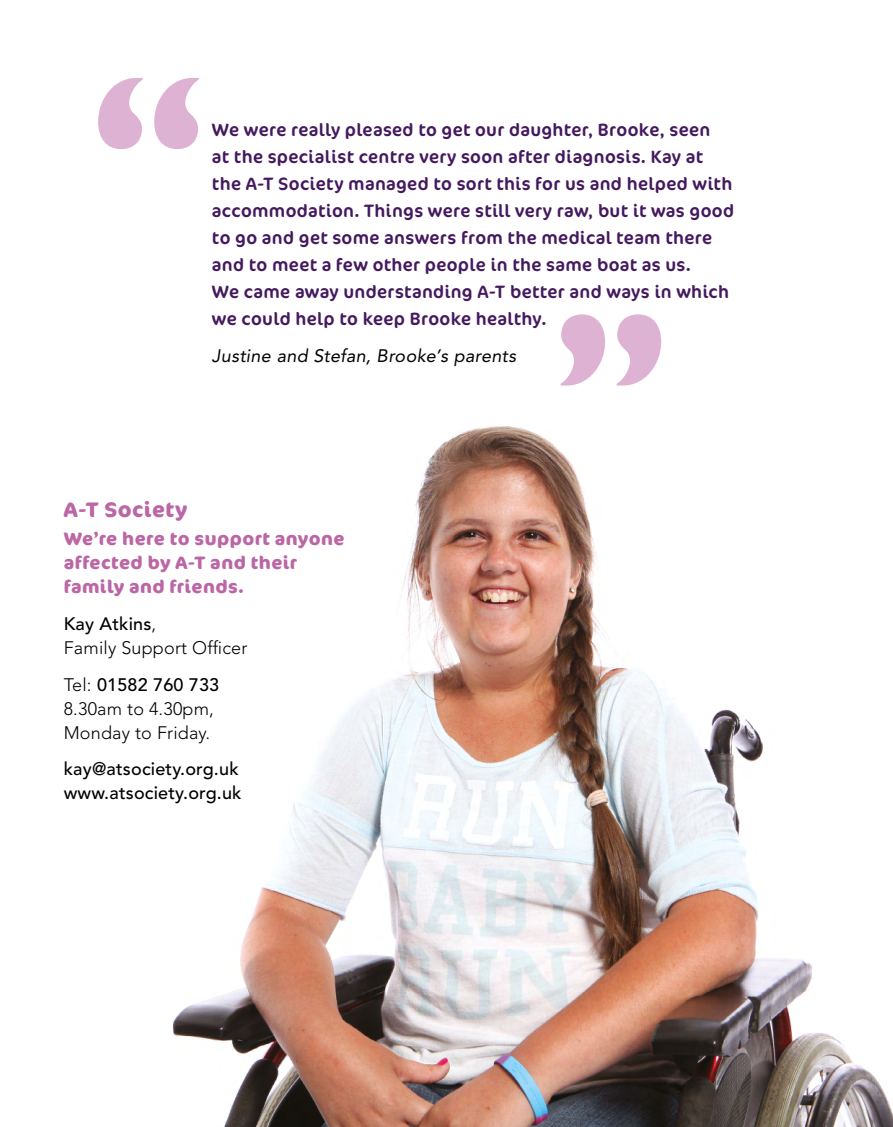
<style>
.page{position:relative;width:893px;height:1127px;background:#fff}
.page>*{position:absolute;margin:0;border:0;box-sizing:border-box;transform-origin:0 0}
.t1{font:700 210px "Cocon";color:#bb66a5}
.t2{font:700 21px "Cocon";letter-spacing:.025em;color:#bb66a5}
.t3{font:18px/27px "Cocon";letter-spacing:.02em;color:#44195e}
.t4{font:300 18px/24px "Avenir";letter-spacing:.01em;color:#000}
.t5{font:700 18px/24px "Cocon";letter-spacing:.025em;color:#bb66a5}
.t6{font:500 18px/24px "Avenir";letter-spacing:.01em;color:#000}
.t7{font:italic 18px "Avenir";letter-spacing:.02em;color:#000}
.s1{font-weight:500}
</style>
<div class="page">
<img style="left:173px;top:426px;width:720px;height:701px">
<h1 class="t1" style="left:92px;top:38px;width:116px">“</h1>
<p class="t3" style="left:212px;top:117px;width:524px">We were really pleased to get our daughter, Brooke, seen<br>at the specialist centre very soon after diagnosis. Kay at the A-T Society managed to sort this for us and helped with accommodation. Things were still very raw, but it was good to go and get some answers from the medical team there and to meet a few other people in the same boat as us.<br>We came away understanding A-T better and ways in which we could help to keep Brooke healthy.</p>
<p class="t7" style="left:212px;top:345px;width:306px">Justine and Stefan, Brooke’s parents</p>
<h1 class="t1" style="left:553px;top:270px;width:116px">”</h1>
<p class="t2" style="left:64px;top:497px;width:125px">A-T Society</p>
<p class="t5" style="left:64px;top:527px;width:282px">We’re here to support anyone affected by A-T and their family and friends.</p>
<p class="t4" style="left:64px;top:612px;width:185px"><span class="s1">Kay Atkins</span>,<br>Family Support Officer</p>
<p class="t4" style="left:64px;top:672px;width:157px">Tel: <span class="s1">01582 760 733<br></span>8.30am to 4.30pm,<br>Monday to Friday.</p>
<p class="t6" style="left:64px;top:757px;width:179px">kay@atsociety.org.uk www.atsociety.org.uk</p>
</div>
